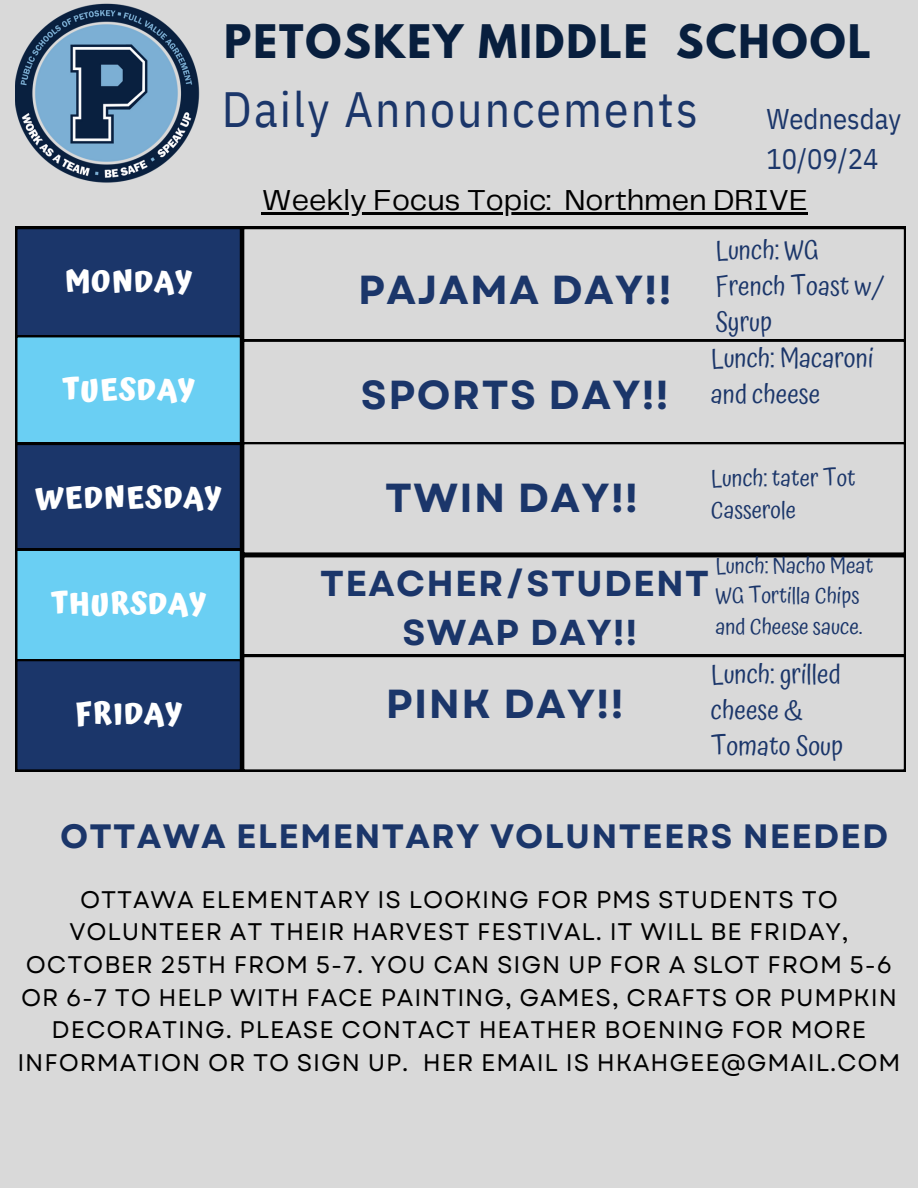
<style>
.page{position:relative;width:918px;height:1188px;background:#d9d9d9}
.page>*{position:absolute;margin:0;border:0;box-sizing:border-box;transform-origin:0 0}
.t1{font:49.5px "IBM Plex Sans Cond";letter-spacing:.04em;color:#1b366a}
.t2{font:700 40.95px "League Spartan";letter-spacing:.05em;color:#081f3e}
.t3{font:700 40.5px "Garet";letter-spacing:.035em;color:#1b366a}
.t4{font:700 36px/49.5px "Garet";letter-spacing:.035em;color:#1b366a;text-align:center}
.t5{font:700 33.75px "Garet";letter-spacing:.035em;color:#1b366a}
.t6{font:700 30px "Atma";letter-spacing:.035em;color:#fff}
.t7{font:30px "Telegraf";color:#000}
.t8{font:28.5px/39.3px "IBM Plex Sans Cond";color:#1b366a}
.t9{font:26.55px/36px "Atma";color:#1b366a}
.t10{font:24px/32.7px "Garet";letter-spacing:.035em;color:#000;text-align:center}
.t11{font:23.55px/32.7px "Atma";color:#1b366a}
.t12{font:22.05px/30.3px "Atma";color:#1b366a}
</style>
<div class="page">
<img style="left:15px;top:3px;width:185px;height:180px">
<hr style="left:262px;top:212px;width:289px;height:2px;background:#000">
<svg style="left:551px;top:212px;width:13px;height:2px"></svg>
<hr style="left:564px;top:212px;width:244px;height:2px;background:#000">
<svg style="left:242px;top:227px;width:664px;height:113px"></svg>
<svg style="left:242px;top:340px;width:664px;height:102px"></svg>
<svg style="left:242px;top:442px;width:664px;height:113px"></svg>
<svg style="left:242px;top:555px;width:664px;height:100px"></svg>
<svg style="left:15px;top:227px;width:227px;height:545px;background:#376d99"></svg>
<svg style="left:242px;top:655px;width:664px;height:117px"></svg>
<h2 class="t2" style="left:224px;top:21px;width:648px">PETOSKEY MIDDLE SCHOOL</h2>
<h5 class="t1" style="left:222px;top:76px;width:477px">Daily Announcements</h5>
<h1 class="t8" style="left:766px;top:99px;width:136px">Wednesday<br>10/09/24</h1>
<h4 class="t6" style="left:65px;top:264px;width:129px">MONDAY</h4>
<p class="t6" style="left:62px;top:373px;width:135px">TUESDAY</p>
<h2 class="t6" style="left:36px;top:480px;width:188px">WEDNESDAY</h2>
<h4 class="t6" style="left:51px;top:586px;width:157px">THURSDAY</h4>
<h2 class="t6" style="left:75px;top:696px;width:109px">FRIDAY</h2>
<h5 class="t7" style="left:262px;top:187px;width:548px">Weekly Focus Topic: Northmen DRIVE</h5>
<p class="t3" style="left:358px;top:261px;width:315px">PAJAMA DAY!!</p>
<h4 class="t3" style="left:361px;top:366px;width:309px">SPORTS DAY!!</h4>
<p class="t9" style="left:715px;top:232px;width:171px">Lunch: WG<br>French Toast w/<br>Syrup</p>
<h2 class="t9" style="left:711px;top:339px;width:164px">Lunch: Macaroni and cheese</h2>
<p class="t11" style="left:711px;top:461px;width:147px">Lunch: tater Tot<br>Casserole</p>
<h4 class="t12" style="left:715px;top:550px;width:160px">Lunch: Nacho Meat<br>WG Tortilla Chips and Cheese sauce.</h4>
<h4 class="t9" style="left:711px;top:656px;width:134px">Lunch: grilled cheese &amp;<br>Tomato Soup</h4>
<p class="t3" style="left:385px;top:469px;width:254px">TWIN DAY!!</p>
<h3 class="t4" style="left:320px;top:558px;width:390px">TEACHER/STUDENT<br>SWAP DAY!!</h3>
<h6 class="t3" style="left:386px;top:675px;width:239px">PINK DAY!!</h6>
<h2 class="t5" style="left:60px;top:812px;width:830px">OTTAWA ELEMENTARY VOLUNTEERS NEEDED</h2>
<h3 class="t10" style="left:17px;top:883px;width:885px">OTTAWA ELEMENTARY IS LOOKING FOR PMS STUDENTS TO VOLUNTEER AT THEIR HARVEST FESTIVAL. IT WILL BE FRIDAY, OCTOBER 25TH FROM 5-7. YOU CAN SIGN UP FOR A SLOT FROM 5-6<br>OR 6-7 TO HELP WITH FACE PAINTING, GAMES, CRAFTS OR PUMPKIN DECORATING. PLEASE CONTACT HEATHER BOENING FOR MORE INFORMATION OR TO SIGN UP. HER EMAIL IS HKAHGEE@GMAIL.COM</h3>
</div>
